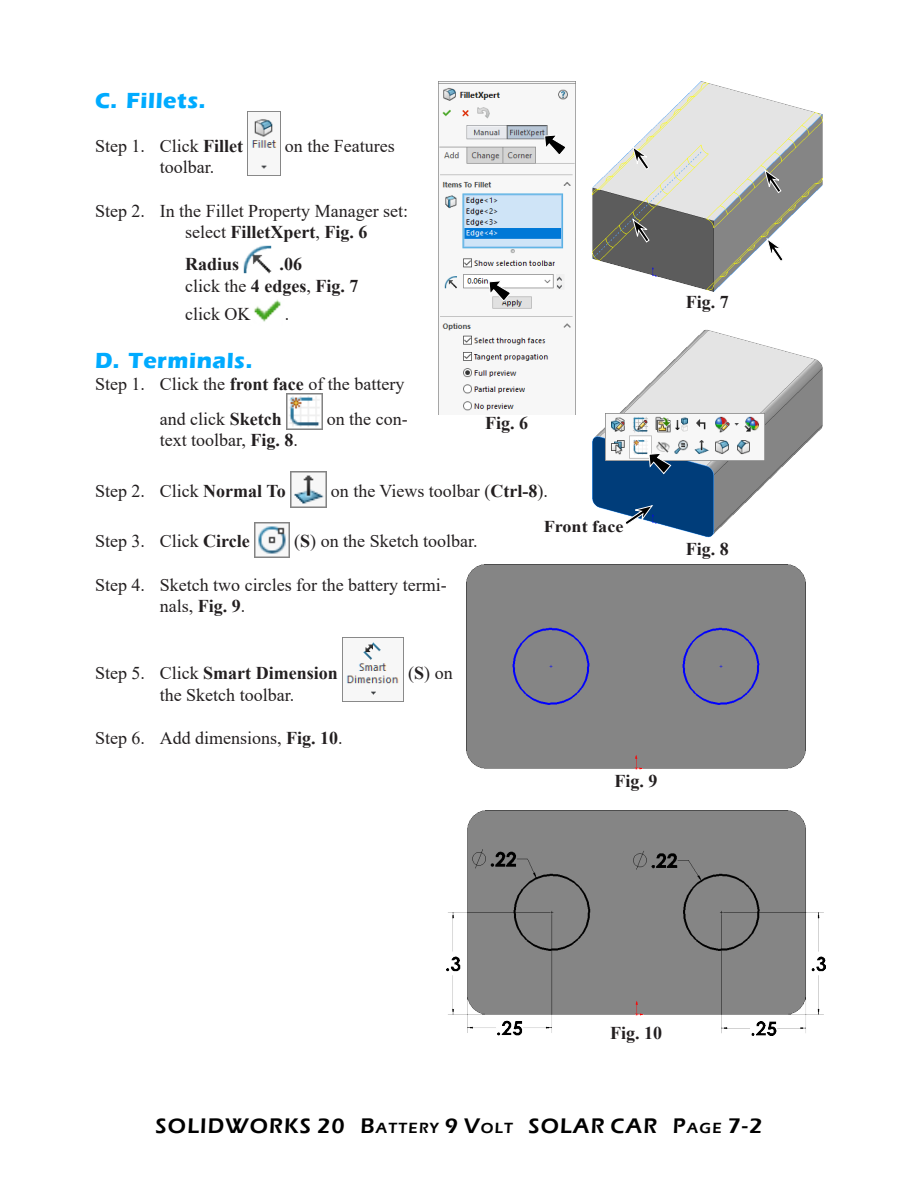
<style>
.page{position:relative;width:918px;height:1188px;background:#fff}
.page>*{position:absolute;margin:0;border:0;box-sizing:border-box;transform-origin:0 0}
.Subhead_1{font:700 22.5px "Eras ITC";letter-spacing:.025em;color:#00abff}
.t1{font:600 21.75px "Eras ITC";letter-spacing:.055em;color:#000}
.Body_text{font:18px/21.6px "Times New Roman";color:#231f20}
.Body_text-2{font:700 18px/21.6px "Times New Roman";color:#231f20}
.Fig_No{font:700 18px "Times New Roman";color:#231f20}
.Coor{font:700 16.5px "Times New Roman";color:#231f20;scale:1.1 1}
.s1{font-weight:700}
.s2{font-weight:400}
.s3{font-size:15.15px}
</style>
<div class="page">
<img style="left:248px;top:118px;width:32px;height:58px">
<img style="left:243px;top:245px;width:29px;height:29px">
<img style="left:254px;top:299px;width:27px;height:23px">
<img style="left:286px;top:393px;width:36px;height:36px">
<img style="left:290px;top:472px;width:36px;height:36px">
<img style="left:254px;top:522px;width:36px;height:36px">
<img style="left:342px;top:637px;width:62px;height:65px">
<img style="left:592px;top:81px;width:231px;height:210px">
<img style="left:438px;top:81px;width:137px;height:333px">
<svg style="left:489px;top:280px;width:22px;height:22px"></svg>
<svg style="left:544px;top:134px;width:23px;height:22px"></svg>
<svg style="left:766px;top:238px;width:18px;height:24px"></svg>
<svg style="left:764px;top:169px;width:18px;height:25px"></svg>
<svg style="left:632px;top:219px;width:18px;height:24px"></svg>
<svg style="left:632px;top:146px;width:18px;height:24px"></svg>
<img style="left:592px;top:329px;width:231px;height:209px">
<img style="left:606px;top:414px;width:159px;height:46px">
<svg style="left:649px;top:453px;width:22px;height:21px"></svg>
<svg style="left:624px;top:505px;width:29px;height:21px"></svg>
<img style="left:446px;top:811px;width:380px;height:224px">
<div style="left:467px;top:564px;width:339px;height:205px;background:#858585"></div>
<p class="Subhead_1" style="left:95px;top:88px;width:112px">C. Fillets.</p>
<p class="Body_text" style="left:95px;top:134px;width:150px">Step 1. Click <span class="s1">Fillet</span></p>
<p class="Body_text" style="left:285px;top:134px;width:111px">on the Features</p>
<p class="Body_text" style="left:160px;top:156px;width:56px">toolbar.</p>
<p class="Body_text" style="left:185px;top:199px;width:225px;text-indent:-90px">Step 2. In the Fillet Property Manager set: select <span class="s1">FilletXpert</span>, <span class="s1">Fig. 6</span></p>
<p class="Body_text-2" style="left:185px;top:253px;width:56px">Radius</p>
<p class="Body_text-2" style="left:185px;top:253px;width:175px;text-indent:95px">.06<br><span class="s2">click the</span> 4 edges<span class="s2">,</span> Fig. 7</p>
<p class="Body_text" style="left:185px;top:302px;width:67px">click OK</p>
<p class="Body_text" style="left:285px;top:302px;width:6px">.</p>
<p class="Subhead_1" style="left:95px;top:348px;width:159px">D. Terminals.</p>
<p class="Body_text" style="left:160px;top:366px;width:246px;line-height:35.1px;text-indent:-65px">Step 1. Click the <span class="s1">front face</span> of the battery and click <span class="s1">Sketch</span></p>
<p class="Body_text" style="left:327px;top:407px;width:82px">on the con-</p>
<p class="Fig_No" style="left:485px;top:410px;width:45px">Fig. 6</p>
<p class="Body_text" style="left:160px;top:429px;width:140px">text toolbar, <span class="s1">Fig. 8</span>.</p>
<p class="Body_text" style="left:95px;top:480px;width:192px">Step 2. Click <span class="s1">Normal To</span></p>
<p class="Body_text" style="left:331px;top:480px;width:219px">on the Views toolbar (<span class="s1">Ctrl-8</span>).</p>
<p class="Body_text" style="left:95px;top:530px;width:156px">Step 3. Click <span class="s1">Circle</span></p>
<p class="Body_text" style="left:294px;top:530px;width:185px">(<span class="s1">S</span>) on the Sketch toolbar.</p>
<p class="Body_text" style="left:160px;top:573px;width:288px;text-indent:-65px">Step 4. Sketch two circles for the battery termi&shy;nals, <span class="s1">Fig. 9</span>.</p>
<p class="Coor" style="left:544px;top:514px;width:74px">Front face</p>
<p class="Body_text-2" style="left:95px;top:662px;width:244px"><span class="s2">Step 5. Click</span> Smart Dimension</p>
<p class="Body_text" style="left:408px;top:662px;width:46px">(<span class="s1">S</span>) on</p>
<p class="Body_text" style="left:160px;top:683px;width:136px">the Sketch toolbar.</p>
<p class="Body_text" style="left:95px;top:727px;width:249px">Step 6. Add dimensions, <span class="s1">Fig. 10</span>.</p>
<p class="Fig_No" style="left:615px;top:768px;width:45px">Fig. 9</p>
<p class="Fig_No" style="left:686px;top:289px;width:45px">Fig. 7</p>
<p class="Fig_No" style="left:686px;top:536px;width:45px">Fig. 8</p>
<p class="Fig_No" style="left:610px;top:1020px;width:54px">Fig. 10</p>
<p class="t1" style="left:156px;top:1114px;width:608px">SOLIDWORKS 20 B<span class="s3">ATTERY</span> 9 V<span class="s3">OLT</span> SOLAR CAR P<span class="s3">AGE</span> 7-2</p>
</div>
